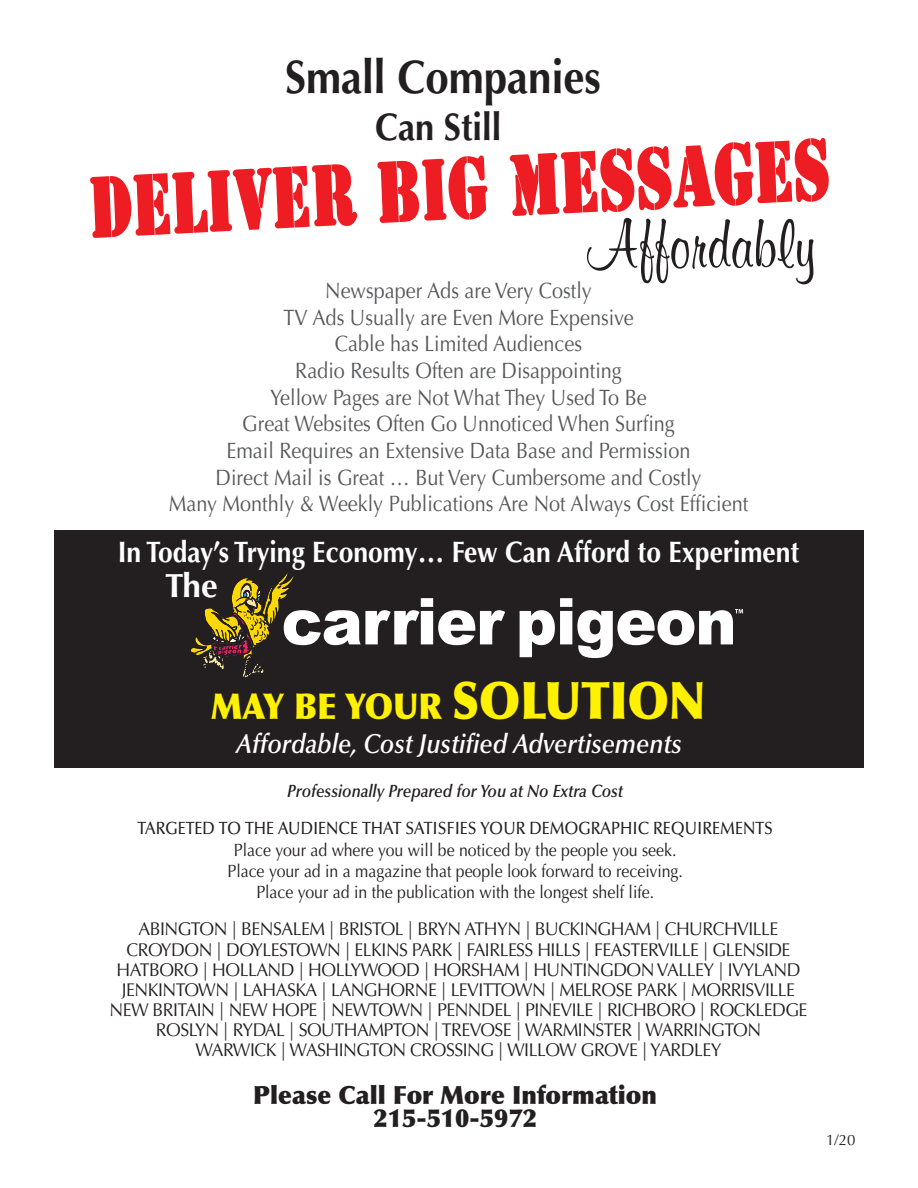
<style>
.page{position:relative;width:918px;height:1188px;background:#fff}
.page>*{position:absolute;margin:0;border:0;box-sizing:border-box;transform-origin:0 0}
.t1{font:78.75px "Stencil Std";color:#ee1d23;scale:.72 1}
.t2{font:74.25px "Mural Script";color:#231f20;scale:.89 1}
.t3{font:700 47.1px "Optima LT Std";color:#231f20;scale:.89 1}
.t4{font:700 38.55px "Optima LT Std";color:#231f20;scale:.89 1}
.t5{font:900 35.7px "Optima LT Std";color:#fff101;scale:.89 1}
.t6{font:700 33.6px "Optima LT Std";color:#fff}
.t7{font:700 29.55px "Optima LT Std";color:#fff;scale:.89 1}
.t8{font:italic 600 27.45px "Optima LT Std";color:#fff;scale:.89 1}
.t9{font:900 25.2px/23.4px "Optima LT Std";color:#231f20;text-align:center;scale:.96 1}
.t10{font:22.2px/26.7px "Optima LT Std";color:#57585a;text-align:center;scale:.89 1}
.t11{font:18.45px/20.1px "Optima LT Std";letter-spacing:-.03em;color:#231f20;text-align:center;scale:.96 1}
.t12{font:17.7px/21.3px "Optima LT Std";color:#231f20;text-align:center;scale:.89 1}
.t13{font:500 17.7px/36.9px "Optima LT Std";color:#231f20;text-align:center;scale:.89 1}
.t14{font:15px "Optima LT Std";color:#231f20}
.s1{font-size:51.9px}
.s2{font-weight:600;font-style:italic}
</style>
<div class="page">
<div style="left:54px;top:530px;width:810px;height:237px;background:#231f20"></div>
<svg style="left:90px;top:164px;width:266px;height:74px"></svg>
<svg style="left:378px;top:155px;width:110px;height:68px"></svg>
<svg style="left:509px;top:138px;width:320px;height:78px"></svg>
<svg style="left:520px;top:598px;width:223px;height:60px"></svg>
<svg style="left:191px;top:573px;width:314px;height:105px"></svg>
<p class="t3" style="left:285px;top:50px;width:356px">Small Companies</p>
<p class="t4" style="left:375px;top:105px;width:143px">Can Still</p>
<p class="t1" style="left:88px;top:157px;width:1029px;rotate:-3deg">DELIVER BIG MESSAGES</p>
<p class="t2" style="left:587px;top:202px;width:258px">Affordably</p>
<p class="t10" style="left:169px;top:278px;width:653px">Newspaper Ads are Very Costly<br>TV Ads Usually are Even More Expensive<br>Cable has Limited Audiences<br>Radio Results Often are Disappointing<br>Yellow Pages are Not What They Used To Be<br>Great Websites Often Go Unnoticed When Surfing<br>Email Requires an Extensive Data Base and Permission<br>Direct Mail is Great … But Very Cumbersome and Costly<br>Many Monthly &amp; Weekly Publications Are Not Always Cost Efficient</p>
<p class="t7" style="left:118px;top:534px;width:767px">In Today’s Trying Economy… Few Can Afford to Experiment</p>
<p class="t6" style="left:165px;top:566px;width:54px">The</p>
<p class="t5" style="left:211px;top:685px;width:557px">MAY BE YOUR <span class="s1">SOLUTION</span></p>
<p class="t8" style="left:236px;top:728px;width:502px">Affordable, Cost Justified Advertisements</p>
<p class="t13" style="left:137px;top:773px;width:716px"><span class="s2">Professionally Prepared for You at No Extra Cost<br></span>TARGETED TO THE AUDIENCE THAT SATISFIES YOUR DEMOGRAPHIC REQUIREMENTS</p>
<p class="t12" style="left:228px;top:839px;width:513px">Place your ad where you will be noticed by the people you seek.<br>Place your ad in a magazine that people look forward to receiving.<br>Place your ad in the publication with the longest shelf life.</p>
<p class="t11" style="left:110px;top:919px;width:729px">ABINGTON | BENSALEM | BRISTOL | BRYN ATHYN | BUCKINGHAM | CHURCHVILLE CROYDON | DOYLESTOWN | ELKINS PARK | FAIRLESS HILLS | FEASTERVILLE | GLENSIDE HATBORO | HOLLAND | HOLLYWOOD | HORSHAM | HUNTINGDON VALLEY | IVYLAND JENKINTOWN | LAHASKA | LANGHORNE | LEVITTOWN | MELROSE PARK | MORRISVILLE NEW BRITAIN | NEW HOPE | NEWTOWN | PENNDEL | PINEVILE | RICHBORO | ROCKLEDGE ROSLYN | RYDAL | SOUTHAMPTON | TREVOSE | WARMINSTER | WARRINGTON<br>WARWICK | WASHINGTON CROSSING | WILLOW GROVE | YARDLEY</p>
<p class="t9" style="left:253px;top:1083px;width:422px">Please Call For More Information<br>215-510-5972</p>
<p class="t14" style="left:826px;top:1131px;width:31px">1/20</p>
</div>
